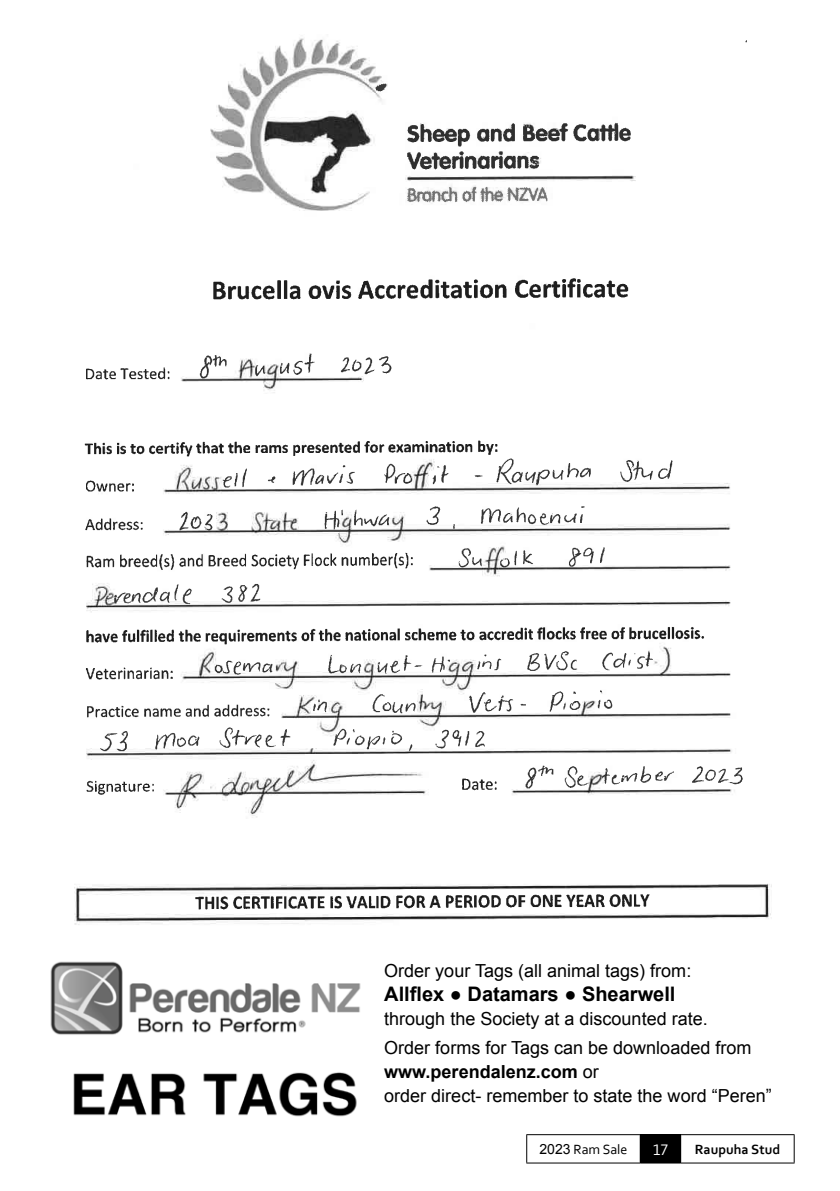
<style>
.page{position:relative;width:840px;height:1191px;background:#fff}
.page>*{position:absolute;margin:0;border:0;box-sizing:border-box;transform-origin:0 0}
.t1{font:700 20px "Arial";color:#000}
.t2{font:18px/29.6px "Arial";color:#000}
.t3{font:16px "Corbel";color:#fff}
.t4{font:14px "Corbel";color:#000}
.t5{font:700 14px "Corbel";color:#000}
.s1{font-weight:700}
.s2{font-family:"Arial"}
</style>
<div class="page">
<img style="left:74px;top:38px;width:698px;height:887px">
<img style="left:198px;top:353px;width:195px;height:26px">
<img style="left:405px;top:121px;width:227px;height:50px">
<img style="left:83px;top:479px;width:62px;height:52px">
<img style="left:98px;top:649px;width:557px;height:103px">
<img style="left:175px;top:456px;width:498px;height:113px">
<img style="left:83px;top:438px;width:416px;height:21px">
<img style="left:83px;top:552px;width:331px;height:19px">
<img style="left:113px;top:583px;width:150px;height:23px">
<img style="left:83px;top:625px;width:623px;height:21px">
<img style="left:83px;top:702px;width:192px;height:16px">
<img style="left:523px;top:764px;width:221px;height:27px">
<img style="left:192px;top:892px;width:458px;height:18px">
<img style="left:83px;top:779px;width:74px;height:17px">
<img style="left:458px;top:777px;width:41px;height:15px">
<img style="left:517px;top:690px;width:12px;height:17px">
<svg style="left:567px;top:689px;width:12px;height:6px"></svg>
<img style="left:83px;top:667px;width:95px;height:14px">
<svg style="left:334px;top:531px;width:9px;height:6px"></svg>
<img style="left:210px;top:276px;width:419px;height:25px">
<img style="left:83px;top:366px;width:89px;height:15px">
<img style="left:405px;top:185px;width:144px;height:19px">
<svg style="left:222px;top:174px;width:12px;height:12px"></svg>
<img style="left:372px;top:83px;width:15px;height:10px">
<svg style="left:741px;top:38px;width:9px;height:5px"></svg>
<img style="left:50px;top:961px;width:311px;height:156px">
<div style="left:640px;top:1134px;width:40px;height:29px;background:#000"></div>
<hr style="left:526px;top:1134px;width:114px;height:1px;background:#000">
<svg style="left:526px;top:1135px;width:1px;height:27px"></svg>
<svg style="left:639px;top:1135px;width:1px;height:27px"></svg>
<hr style="left:680px;top:1134px;width:114px;height:1px;background:#000">
<svg style="left:680px;top:1135px;width:1px;height:27px"></svg>
<svg style="left:793px;top:1135px;width:1px;height:27px"></svg>
<hr style="left:526px;top:1162px;width:114px;height:1px;background:#000">
<hr style="left:680px;top:1162px;width:114px;height:1px;background:#000">
<p class="t2" style="left:384px;top:955px;width:308px">Order your Tags (all animal tags) from:</p>
<p class="t1" style="left:384px;top:980px;width:292px">Allflex ● Datamars ● Shearwell</p>
<p class="t2" style="left:384px;top:1003px;width:368px">through the Society at a discounted rate.<br>Order forms for Tags can be downloaded from</p>
<p class="t2" style="left:384px;top:1060px;width:389px;line-height:24px"><span class="s1">www.perendalenz.com</span> or<br>order direct- remember to state the word “Peren”</p>
<p class="t4" style="left:539px;top:1140px;width:89px"><span class="s2">2023</span> Ram Sale</p>
<p class="t3" style="left:652px;top:1139px;width:16px">17</p>
<p class="t5" style="left:694px;top:1140px;width:87px">Raupuha Stud</p>
</div>
